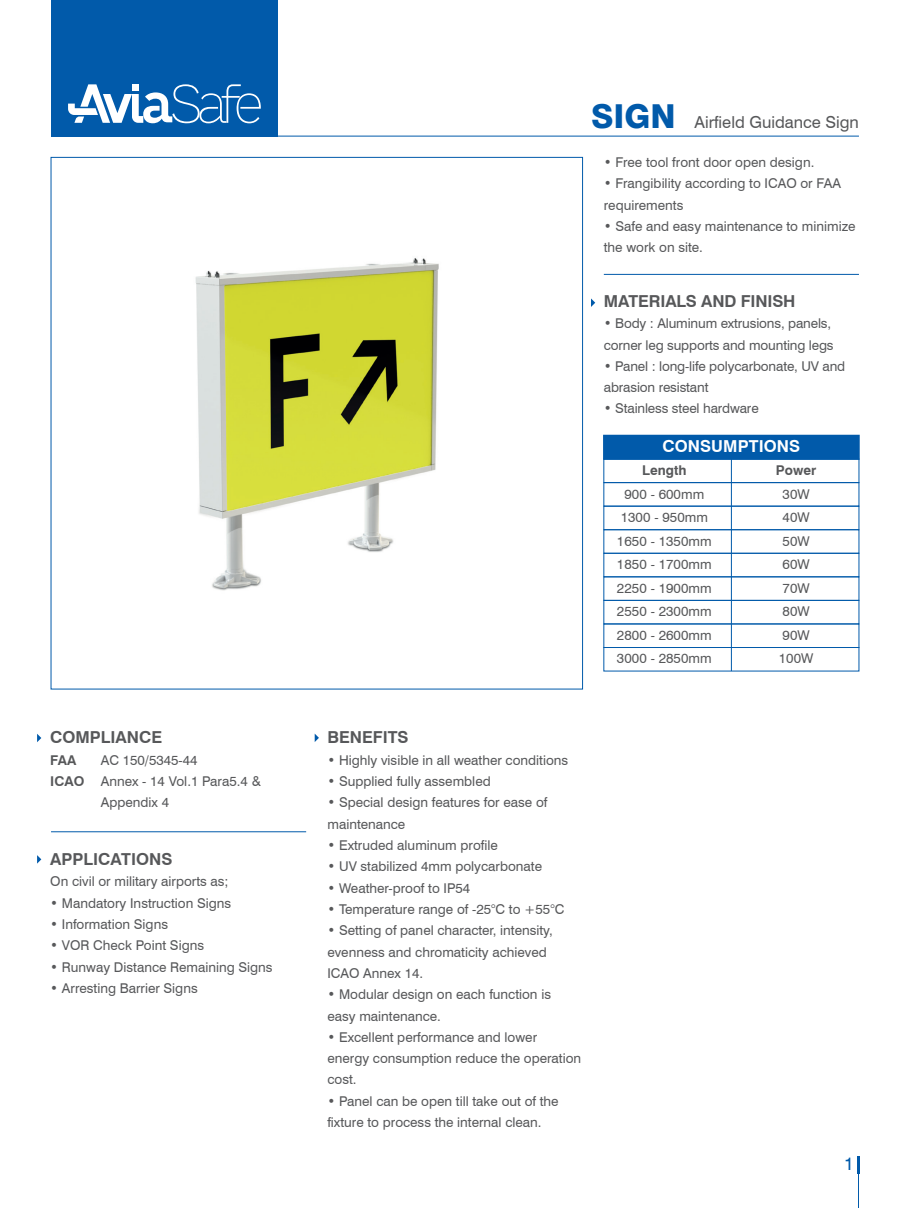
<style>
.page{position:relative;width:910px;height:1208px;background:#fff}
.page>*{position:absolute;margin:0;border:0;box-sizing:border-box;transform-origin:0 0}
.t1{font:18px "Swiss 721 BT";color:#015aaa}
.t2{font:700 16.5px "Swiss 721 BT";color:#57585a}
.t3{font:16.5px "Swiss 721 BT";color:#57585a}
.t4{font:700 16.5px "Swiss 721 BT";letter-spacing:.005em;color:#fff}
.t5{font:13.5px/23.5px "Swiss 721 BT";color:#57585a}
.t6{font:700 13.5px/21.3px "Swiss 721 BT";letter-spacing:.005em;color:#57585a}
.s1{font-weight:800;font-size:33px;color:#015aaa}
</style>
<div class="page">
<svg style="left:37px;top:734px;width:4px;height:8px"></svg>
<svg style="left:37px;top:855px;width:4px;height:8px"></svg>
<svg style="left:315px;top:734px;width:4px;height:8px"></svg>
<hr style="left:51px;top:831px;width:255px;height:1px;background:#015aaa">
<svg style="left:591px;top:298px;width:4px;height:9px"></svg>
<hr style="left:51px;top:136px;width:808px;height:1px;background:#015aaa">
<img style="left:195px;top:258px;width:244px;height:333px">
<hr style="left:604px;top:274px;width:255px;height:1px;background:#015aaa">
<hr style="left:859px;top:1157px;width:1px;height:51px;background:#015aaa">
<svg style="left:857px;top:1157px;width:2px;height:17px"></svg>
<div style="left:603px;top:435px;width:257px;height:25px;background:#015aaa;border:2px solid #015aaa"></div>
<div style="left:604px;top:482px;width:255px;height:24px;border:1px solid #015aaa"></div>
<div style="left:604px;top:506px;width:255px;height:24px;border:1px solid #015aaa"></div>
<div style="left:604px;top:529px;width:255px;height:24px;border:1px solid #015aaa"></div>
<div style="left:604px;top:553px;width:255px;height:24px;border:1px solid #015aaa"></div>
<div style="left:604px;top:576px;width:255px;height:24px;border:1px solid #015aaa"></div>
<div style="left:604px;top:600px;width:255px;height:24px;border:1px solid #015aaa"></div>
<div style="left:604px;top:647px;width:255px;height:24px;border:1px solid #015aaa"></div>
<hr style="left:731px;top:459px;width:1px;height:212px;background:#015aaa">
<div style="left:51px;top:0;width:227px;height:136px;background:#015aaa"></div>
<svg style="left:68px;top:84px;width:193px;height:39px"></svg>
<p class="t2" style="left:50px;top:727px;width:113px">COMPLIANCE</p>
<p class="t6" style="left:50px;top:749px;width:36px">FAA<br>ICAO</p>
<p class="t5" style="left:101px;top:749px;width:162px;line-height:21.3px">AC 150/5345-44<br>Annex - 14 Vol.1 Para5.4 &amp;<br>Appendix 4</p>
<p class="t2" style="left:50px;top:849px;width:124px">APPLICATIONS</p>
<p class="t5" style="left:50px;top:869px;width:180px">On civil or military airports as;</p>
<p class="t5" style="left:50px;top:891px;width:182px">• Mandatory Instruction Signs</p>
<p class="t5" style="left:50px;top:912px;width:119px">• Information Signs</p>
<p class="t5" style="left:50px;top:933px;width:155px">• VOR Check Point Signs</p>
<p class="t5" style="left:50px;top:955px;width:224px">• Runway Distance Remaining Signs</p>
<p class="t5" style="left:50px;top:976px;width:149px">• Arresting Barrier Signs</p>
<p class="t3" style="left:591px;top:112px;width:269px"><span class="s1">SIGN</span> Airfield Guidance Sign</p>
<p class="t5" style="left:604px;top:150px;width:212px">• Free tool front door open design.</p>
<p class="t5" style="left:604px;top:173px;width:239px;line-height:21.3px">• Frangibility according to ICAO or FAA requirements</p>
<p class="t5" style="left:604px;top:215px;width:253px;line-height:21.3px">• Safe and easy maintenance to minimize the work on site.</p>
<p class="t2" style="left:604px;top:291px;width:193px">MATERIALS AND FINISH</p>
<p class="t5" style="left:604px;top:313px;width:231px;line-height:21.3px">• Body : Aluminum extrusions, panels, corner leg supports and mounting legs</p>
<p class="t5" style="left:604px;top:355px;width:243px;line-height:21.3px">• Panel : long-life polycarbonate, UV and abrasion resistant</p>
<p class="t5" style="left:604px;top:397px;width:156px">• Stainless steel hardware</p>
<p class="t4" style="left:662px;top:436px;width:139px">CONSUMPTIONS</p>
<p class="t6" style="left:642px;top:459px;width:46px">Length</p>
<p class="t6" style="left:776px;top:459px;width:42px">Power</p>
<p class="t5" style="left:617px;top:482px;width:96px;text-align:center">900 - 600mm<br>1300 - 950mm<br>1650 - 1350mm<br>1850 - 1700mm<br>2250 - 1900mm<br>2550 - 2300mm<br>2800 - 2600mm<br>3000 - 2850mm</p>
<p class="t5" style="left:779px;top:482px;width:36px">30W<br>40W<br>50W<br>60W<br>70W<br>80W<br>90W<br>100W</p>
<p class="t2" style="left:327px;top:727px;width:83px">BENEFITS</p>
<p class="t5" style="left:327px;top:748px;width:242px">• Highly visible in all weather conditions</p>
<p class="t5" style="left:327px;top:769px;width:165px">• Supplied fully assembled</p>
<p class="t5" style="left:327px;top:792px;width:221px;line-height:21.3px">• Special design features for ease of maintenance</p>
<p class="t5" style="left:327px;top:833px;width:172px">• Extruded aluminum profile</p>
<p class="t5" style="left:327px;top:854px;width:216px">• UV stabilized 4mm polycarbonate</p>
<p class="t5" style="left:327px;top:876px;width:144px">• Weather-proof to IP54</p>
<p class="t5" style="left:327px;top:897px;width:238px">• Temperature range of -25°C to +55°C</p>
<p class="t5" style="left:327px;top:919px;width:227px;line-height:21.3px">• Setting of panel character, intensity, evenness and chromaticity achieved<br>ICAO Annex 14.</p>
<p class="t5" style="left:327px;top:983px;width:225px;line-height:21.3px">• Modular design on each function is easy maintenance.</p>
<p class="t5" style="left:327px;top:1026px;width:255px;line-height:21.3px">• Excellent performance and lower energy consumption reduce the operation cost.</p>
<p class="t5" style="left:327px;top:1090px;width:233px;line-height:21.3px">• Panel can be open till take out of the fixture to process the internal clean.</p>
<h1 class="t1" style="left:844px;top:1152px;width:11px">1</h1>
</div>
